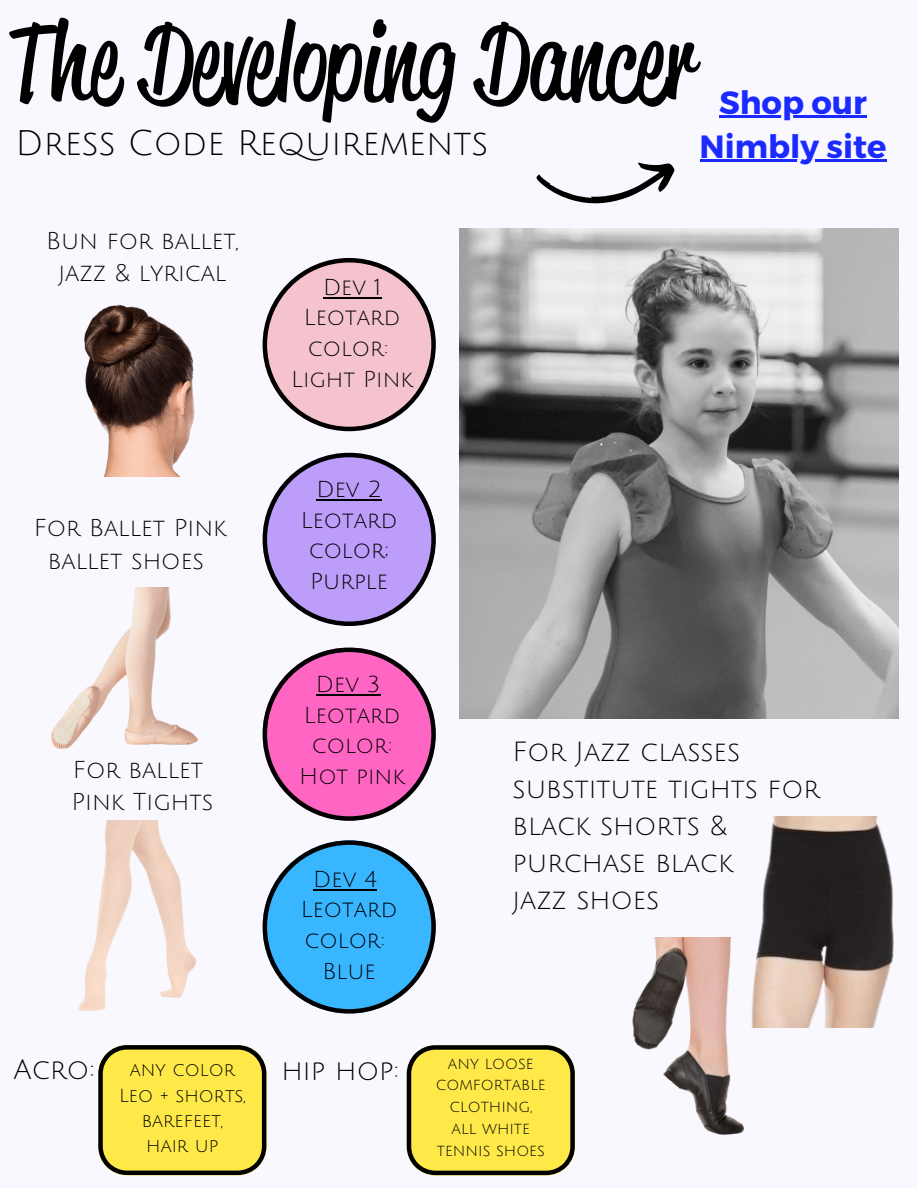
<style>
.page{position:relative;width:918px;height:1188px;background:#faf8ff}
.page>*{position:absolute;margin:0;border:0;box-sizing:border-box;transform-origin:0 0}
.t1{font:106.5px "Reklame Script";color:#000}
.t2{font:34.65px "Julius Sans One";color:#000}
.t3{font:700 32.1px "Montserrat";color:#1b2bff}
.t4{font:27.45px "Julius Sans One";color:#000}
.t5{font:27px/37.2px "Julius Sans One";color:#000}
.t6{font:23.7px/32.7px "Julius Sans One";color:#000;text-align:center}
.t7{font:22.5px/30.8px "Julius Sans One";color:#000}
.t8{font:18.45px/25.3px "Julius Sans One";color:#000;text-align:center}
.t9{font:15.9px/21.9px "Julius Sans One";color:#000;text-align:center}
</style>
<div class="page">
<img style="left:459px;top:228px;width:440px;height:491px">
<img style="left:84px;top:304px;width:111px;height:173px">
<svg style="left:263px;top:258px;width:173px;height:173px"></svg>
<svg style="left:263px;top:840px;width:173px;height:174px"></svg>
<img style="left:79px;top:821px;width:118px;height:190px">
<svg style="left:536px;top:162px;width:139px;height:42px"></svg>
<hr style="left:323px;top:297px;width:58px;height:2px;background:#000">
<hr style="left:313px;top:889px;width:64px;height:2px;background:#000">
<hr style="left:719px;top:115px;width:148px;height:3px;background:#1b2bff">
<hr style="left:700px;top:159px;width:186px;height:3px;background:#1b2bff">
<img style="left:632px;top:937px;width:112px;height:198px">
<img style="left:51px;top:587px;width:147px;height:162px">
<svg style="left:263px;top:453px;width:173px;height:173px"></svg>
<hr style="left:317px;top:499px;width:65px;height:2px;background:#000">
<img style="left:696px;top:816px;width:198px;height:212px">
<svg style="left:263px;top:648px;width:173px;height:173px"></svg>
<hr style="left:316px;top:694px;width:64px;height:2px;background:#000">
<svg style="left:98px;top:1045px;width:169px;height:130px;background:#e3d047"></svg>
<svg style="left:407px;top:1045px;width:168px;height:130px;background:#e3d046"></svg>
<p class="t1" style="left:8px;top:-5px;width:687px">The Developing Dancer</p>
<p class="t3" style="left:719px;top:81px;width:149px">Shop our</p>
<p class="t2" style="left:15px;top:125px;width:474px">Dress Code Requirements</p>
<p class="t3" style="left:700px;top:126px;width:188px">Nimbly site</p>
<p class="t6" style="left:46px;top:225px;width:194px">Bun for ballet, jazz &amp; lyrical</p>
<p class="t6" style="left:34px;top:512px;width:195px">For Ballet Pink ballet shoes</p>
<p class="t6" style="left:73px;top:754px;width:132px">For ballet</p>
<p class="t6" style="left:71px;top:787px;width:143px">Pink Tights</p>
<p class="t4" style="left:14px;top:1055px;width:83px">Acro:</p>
<p class="t8" style="left:119px;top:1058px;width:128px">any color<br>Leo + shorts,</p>
<p class="t8" style="left:142px;top:1108px;width:83px">barefeet,</p>
<p class="t8" style="left:146px;top:1134px;width:74px">hair up</p>
<p class="t7" style="left:323px;top:272px;width:60px">Dev 1</p>
<p class="t7" style="left:304px;top:303px;width:98px">Leotard color:</p>
<p class="t7" style="left:291px;top:364px;width:124px">Light Pink</p>
<p class="t7" style="left:317px;top:474px;width:67px">Dev 2</p>
<p class="t7" style="left:301px;top:505px;width:98px;text-align:center">Leotard color;</p>
<p class="t7" style="left:310px;top:567px;width:79px">Purple</p>
<p class="t7" style="left:316px;top:669px;width:66px">Dev 3</p>
<p class="t7" style="left:304px;top:700px;width:98px;text-align:center">Leotard color:</p>
<p class="t7" style="left:299px;top:761px;width:107px">Hot pink</p>
<p class="t7" style="left:313px;top:864px;width:65px">Dev 4</p>
<p class="t7" style="left:301px;top:895px;width:98px">Leotard color:</p>
<p class="t7" style="left:322px;top:956px;width:55px">Blue</p>
<p class="t5" style="left:513px;top:734px;width:309px">For Jazz classes substitute tights for black shorts &amp; purchase black</p>
<p class="t5" style="left:513px;top:882px;width:148px">jazz shoes</p>
<p class="t4" style="left:281px;top:1057px;width:120px">hip hop:</p>
<p class="t9" style="left:436px;top:1053px;width:112px">any loose comfortable clothing,</p>
<p class="t9" style="left:437px;top:1118px;width:110px">all white tennis shoes</p>
</div>
